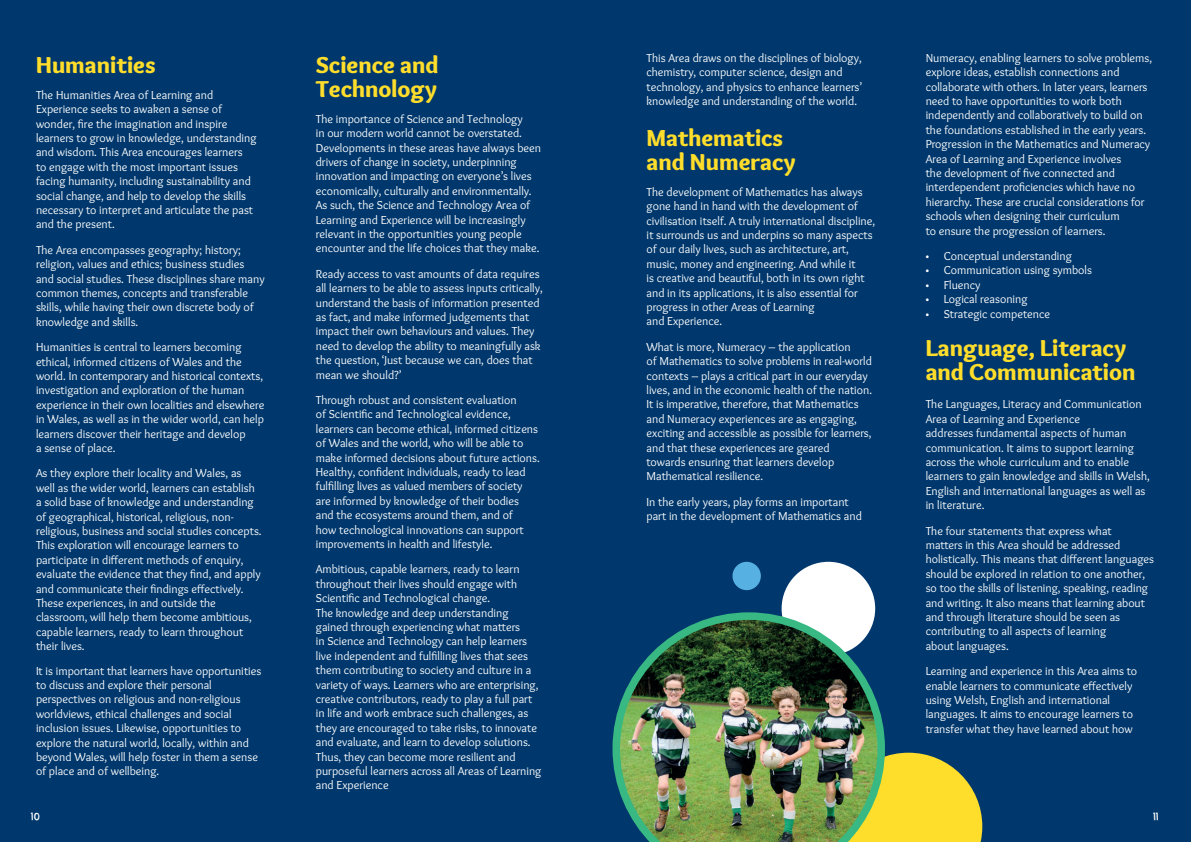
<style>
.page{position:relative;width:1191px;height:842px;background:#00386d}
.page>*{position:absolute;margin:0;border:0;box-sizing:border-box;transform-origin:0 0}
.t1{font:900 24px/24px "Overlock";color:#ffdd2b}
.t2{font:12px/14.4px "Overlock";color:#fff}
.t3{font:10px "Chelsea Market";color:#fff}
</style>
<div class="page">
<div style="left:781px;top:562px;width:94px;height:93px;background:#fff;border-radius:50%"></div>
<div style="left:732px;top:562px;width:29px;height:28px;background:#57b0e2;border-radius:50%"></div>
<svg style="left:885px;top:753px;width:97px;height:89px;background:#dcc633"></svg>
<img style="left:612px;top:612px;width:273px;height:230px">
<h1 class="t1" style="left:36px;top:53px;width:121px">Humanities</h1>
<p class="t2" style="left:36px;top:88px;width:222px">The Humanities Area of Learning and Experience seeks to awaken a sense of wonder, fire the imagination and inspire learners to grow in knowledge, understanding and wisdom. This Area encourages learners<br>to engage with the most important issues facing humanity, including sustainability and social change, and help to develop the skills necessary to interpret and articulate the past and the present.</p>
<p class="t2" style="left:36px;top:243px;width:230px">The Area encompasses geography; history; religion, values and ethics; business studies and social studies. These disciplines share many common themes, concepts and transferable skills, while having their own discrete body of knowledge and skills.</p>
<p class="t2" style="left:36px;top:340px;width:230px">Humanities is central to learners becoming ethical, informed citizens of Wales and the world. In contemporary and historical contexts, investigation and exploration of the human experience in their own localities and elsewhere in Wales, as well as in the wider world, can help learners discover their heritage and develop<br>a sense of place.</p>
<p class="t2" style="left:36px;top:466px;width:227px">As they explore their locality and Wales, as well as the wider world, learners can establish a solid base of knowledge and understanding of geographical, historical, religious, non&shy;religious, business and social studies concepts.<br>This exploration will encourage learners to participate in different methods of enquiry, evaluate the evidence that they find, and apply and communicate their findings effectively.<br>These experiences, in and outside the classroom, will help them become ambitious, capable learners, ready to learn throughout their lives.</p>
<p class="t2" style="left:36px;top:663px;width:227px">It is important that learners have opportunities to discuss and explore their personal perspectives on religious and non-religious worldviews, ethical challenges and social inclusion issues. Likewise, opportunities to explore the natural world, locally, within and beyond Wales, will help foster in them a sense of place and of wellbeing.</p>
<h1 class="t1" style="left:316px;top:53px;width:124px">Science and<br>Technology</h1>
<p class="t2" style="left:316px;top:112px;width:227px">The importance of Science and Technology<br>in our modern world cannot be overstated.<br>Developments in these areas have always been drivers of change in society, underpinning innovation and impacting on everyone’s lives economically, culturally and environmentally.<br>As such, the Science and Technology Area of Learning and Experience will be increasingly relevant in the opportunities young people encounter and the life choices that they make.</p>
<p class="t2" style="left:316px;top:267px;width:228px">Ready access to vast amounts of data requires all learners to be able to assess inputs critically, understand the basis of information presented as fact, and make informed judgements that impact their own behaviours and values. They need to develop the ability to meaningfully ask the question, ‘Just because we can, does that mean we should?’</p>
<p class="t2" style="left:316px;top:393px;width:225px">Through robust and consistent evaluation<br>of Scientific and Technological evidence, learners can become ethical, informed citizens of Wales and the world, who will be able to make informed decisions about future actions.<br>Healthy, confident individuals, ready to lead fulfilling lives as valued members of society are informed by knowledge of their bodies and the ecosystems around them, and of<br>how technological innovations can support improvements in health and lifestyle.</p>
<p class="t2" style="left:316px;top:562px;width:227px">Ambitious, capable learners, ready to learn throughout their lives should engage with Scientific and Technological change.<br>The knowledge and deep understanding gained through experiencing what matters<br>in Science and Technology can help learners live independent and fulfilling lives that sees them contributing to society and culture in a variety of ways. Learners who are enterprising, creative contributors, ready to play a full part in life and work embrace such challenges, as they are encouraged to take risks, to innovate and evaluate, and learn to develop solutions.<br>Thus, they can become more resilient and purposeful learners across all Areas of Learning and Experience</p>
<p class="t2" style="left:646px;top:51px;width:217px">This Area draws on the disciplines of biology, chemistry, computer science, design and technology, and physics to enhance learners’ knowledge and understanding of the world.</p>
<h1 class="t1" style="left:646px;top:126px;width:151px">Mathematics and Numeracy</h1>
<p class="t2" style="left:646px;top:185px;width:230px">The development of Mathematics has always gone hand in hand with the development of civilisation itself. A truly international discipline, it surrounds us and underpins so many aspects of our daily lives, such as architecture, art, music, money and engineering. And while it<br>is creative and beautiful, both in its own right and in its applications, it is also essential for progress in other Areas of Learning<br>and Experience.</p>
<p class="t2" style="left:646px;top:340px;width:227px">What is more, Numeracy – the application<br>of Mathematics to solve problems in real-world contexts – plays a critical part in our everyday lives, and in the economic health of the nation.<br>It is imperative, therefore, that Mathematics and Numeracy experiences are as engaging, exciting and accessible as possible for learners, and that these experiences are geared<br>towards ensuring that learners develop Mathematical resilience.</p>
<p class="t2" style="left:646px;top:495px;width:217px">In the early years, play forms an important part in the development of Mathematics and</p>
<p class="t2" style="left:925px;top:51px;width:228px">Numeracy, enabling learners to solve problems, explore ideas, establish connections and collaborate with others. In later years, learners need to have opportunities to work both independently and collaboratively to build on the foundations established in the early years.<br>Progression in the Mathematics and Numeracy Area of Learning and Experience involves<br>the development of five connected and interdependent proficiencies which have no hierarchy. These are crucial considerations for schools when designing their curriculum<br>to ensure the progression of learners.</p>
<p class="t2" style="left:925px;top:249px;width:148px">• Conceptual understanding</p>
<p class="t2" style="left:925px;top:263px;width:168px">• Communication using symbols</p>
<p class="t2" style="left:925px;top:278px;width:56px">• Fluency</p>
<p class="t2" style="left:925px;top:292px;width:103px">• Logical reasoning</p>
<p class="t2" style="left:925px;top:307px;width:126px">• Strategic competence</p>
<h1 class="t1" style="left:925px;top:335px;width:211px">Language, Literacy and Communication</h1>
<p class="t2" style="left:925px;top:397px;width:226px">The Languages, Literacy and Communication Area of Learning and Experience<br>addresses fundamental aspects of human communication. It aims to support learning across the whole curriculum and to enable learners to gain knowledge and skills in Welsh, English and international languages as well as in literature.</p>
<p class="t2" style="left:925px;top:523px;width:230px">The four statements that express what<br>matters in this Area should be addressed holistically. This means that different languages should be explored in relation to one another, so too the skills of listening, speaking, reading and writing. It also means that learning about and through literature should be seen as contributing to all aspects of learning<br>about languages.</p>
<p class="t2" style="left:925px;top:664px;width:213px">Learning and experience in this Area aims to enable learners to communicate effectively using Welsh, English and international languages. It aims to encourage learners to transfer what they have learned about how</p>
<p class="t3" style="left:31px;top:810px;width:10px">10</p>
<p class="t3" style="left:1153px;top:810px;width:7px">11</p>
</div>
